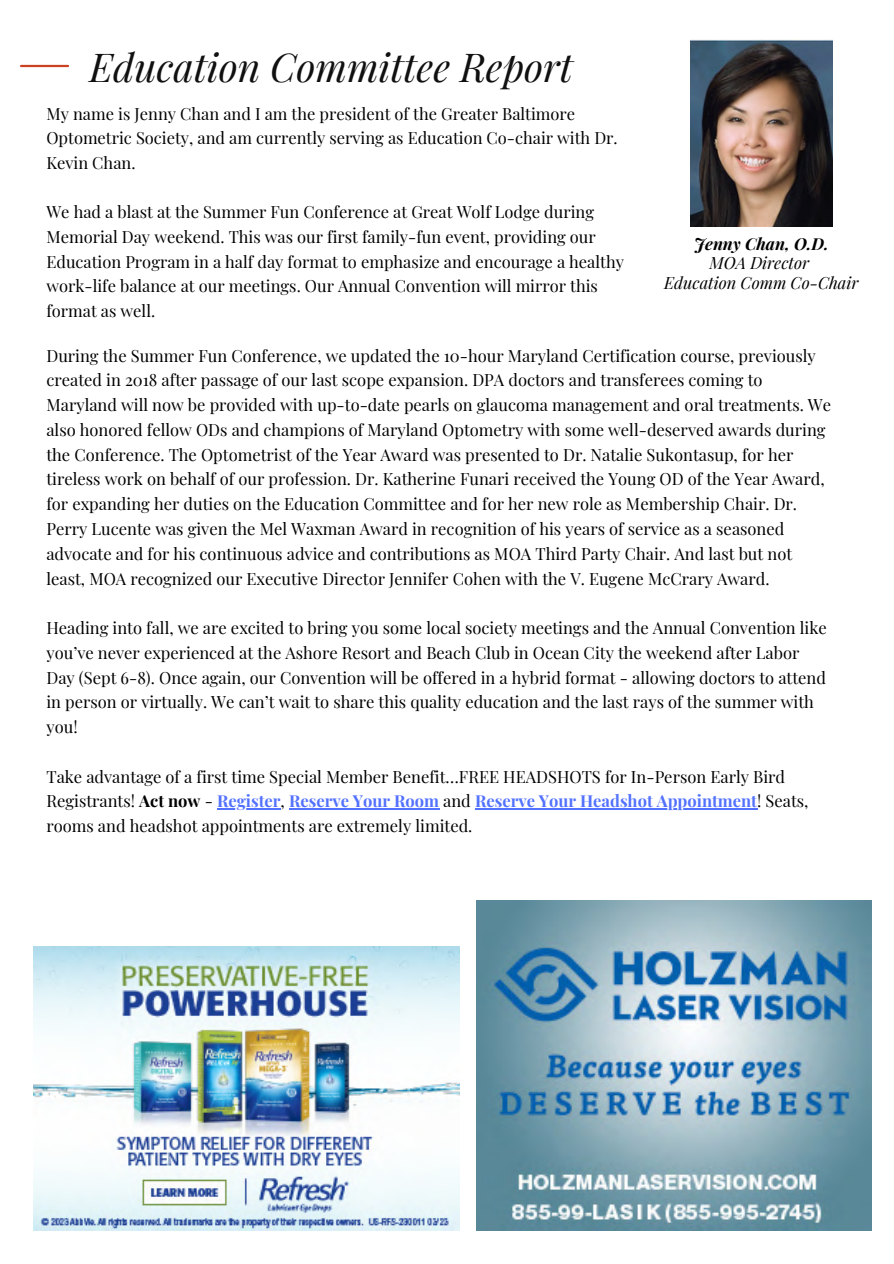
<style>
.page{position:relative;width:894px;height:1264px;background:#fff}
.page>*{position:absolute;margin:0;border:0;box-sizing:border-box;transform-origin:0 0}
.t1{font:italic 39px "Playfair Display";color:#101010}
.t2{font:16.5px/24.8px "Playfair Display";color:#000}
.t3{font:italic 16.5px "Playfair Display";color:#000}
.t4{font:italic 700 16.5px "Playfair Display";color:#000}
.s1{font-weight:700}
.s2{font-weight:700;color:#5271ff}
</style>
<div class="page">
<hr style="left:21px;top:65px;width:47px;height:2px;background:#cb4222">
<img style="left:690px;top:40px;width:142px;height:186px">
<hr style="left:217px;top:808px;width:63px;height:1px;background:#5271ff">
<hr style="left:289px;top:808px;width:150px;height:1px;background:#5271ff">
<hr style="left:475px;top:808px;width:282px;height:1px;background:#5271ff">
<img style="left:33px;top:946px;width:426px;height:284px">
<img style="left:476px;top:901px;width:395px;height:329px">
<p class="t1" style="left:89px;top:40px;width:485px">Education Committee Report</p>
<p class="t2" style="left:46px;top:100px;width:572px">My name is Jenny Chan and I am the president of the Greater Baltimore<br>Optometric Society, and am currently serving as Education Co-chair with Dr.<br>Kevin Chan.</p>
<p class="t2" style="left:46px;top:199px;width:579px">We had a blast at the Summer Fun Conference at Great Wolf Lodge during Memorial Day weekend. This was our first family-fun event, providing our Education Program in a half day format to emphasize and encourage a healthy work-life balance at our meetings. Our Annual Convention will mirror this format as well.</p>
<p class="t2" style="left:46px;top:342px;width:786px">During the Summer Fun Conference, we updated the 10-hour Maryland Certification course, previously created in 2018 after passage of our last scope expansion. DPA doctors and transferees coming to Maryland will now be provided with up-to-date pearls on glaucoma management and oral treatments. We also honored fellow ODs and champions of Maryland Optometry with some well-deserved awards during the Conference. The Optometrist of the Year Award was presented to Dr. Natalie Sukontasup, for her tireless work on behalf of our profession. Dr. Katherine Funari received the Young OD of the Year Award, for expanding her duties on the Education Committee and for her new role as Membership Chair. Dr.<br>Perry Lucente was given the Mel Waxman Award in recognition of his years of service as a seasoned advocate and for his continuous advice and contributions as MOA Third Party Chair. And last but not least, MOA recognized our Executive Director Jennifer Cohen with the V. Eugene McCrary Award.</p>
<p class="t2" style="left:46px;top:615px;width:781px">Heading into fall, we are excited to bring you some local society meetings and the Annual Convention like you’ve never experienced at the Ashore Resort and Beach Club in Ocean City the weekend after Labor Day (Sept 6-8). Once again, our Convention will be offered in a hybrid format - allowing doctors to attend in person or virtually. We can’t wait to share this quality education and the last rays of the summer with you!</p>
<p class="t2" style="left:46px;top:763px;width:763px">Take advantage of a first time Special Member Benefit…FREE HEADSHOTS for In-Person Early Bird<br>Registrants! <span class="s1">Act now</span> - <span class="s2">Register</span>, <span class="s2">Reserve Your Room</span> and <span class="s2">Reserve Your Headshot Appointment</span>! Seats,</p>
<p class="t2" style="left:46px;top:813px;width:427px">rooms and headshot appointments are extremely limited.</p>
<p class="t4" style="left:693px;top:232px;width:136px">Jenny Chan, O.D.</p>
<p class="t3" style="left:709px;top:251px;width:101px">MOA Director</p>
<p class="t3" style="left:664px;top:271px;width:196px">Education Comm Co-Chair</p>
</div>
